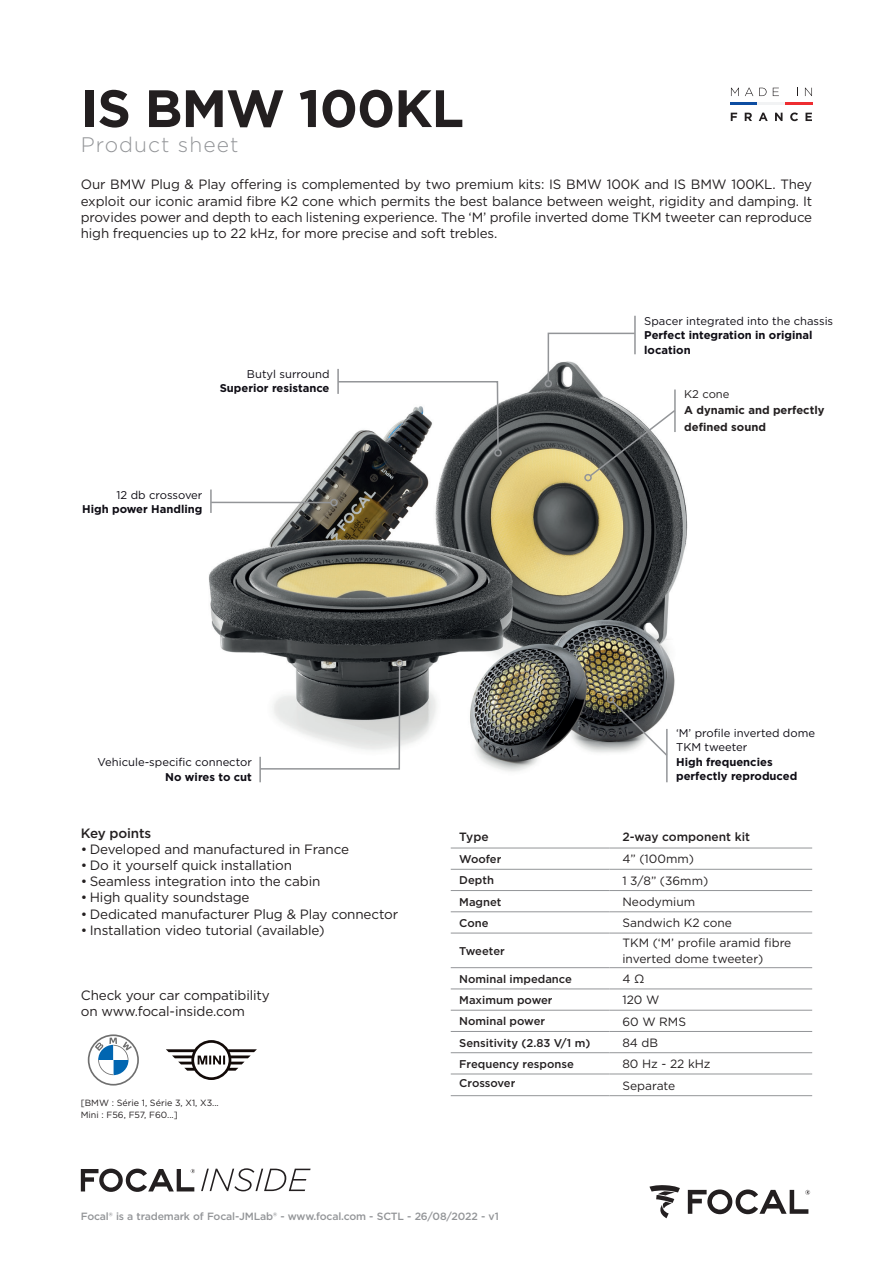
<style>
.page{position:relative;width:893px;height:1263px;background:#fff}
.page>*{position:absolute;margin:0;border:0;box-sizing:border-box;transform-origin:0 0}
.t1{font:700 52.5px "Gotham";letter-spacing:-.02em;color:#231f20}
.t2{font:300 21px "Gotham";letter-spacing:.05em;color:#939598}
.t3{font:13.5px/16.2px "Gotham";letter-spacing:-.01em;color:#231f20;text-align:justify}
.t4{font:500 13.5px "Gotham";letter-spacing:-.01em;color:#231f20}
.t5{font:12px/16.5px "Gotham";color:#231f20}
.t6{font:500 12px "Gotham";color:#231f20}
.t7{font:700 11.25px/14.4px "Gotham";color:#0e0c14}
.t8{font:500 11.25px "Gotham";color:#231f20}
.t9{font:11.25px/14.4px "Gotham";color:#0e0c14}
.t10{font:700 11.25px "Gotham";color:#231f20}
.t11{font:11.25px "Gotham";color:#231f20}
.Normal_e{font:500 10.5px "Gotham";letter-spacing:-.015em;color:#939598}
.t12{font:9px "Gotham";color:#231f20}
</style>
<div class="page">
<img style="left:208px;top:374px;width:480px;height:409px">
<svg style="left:547px;top:332px;width:89px;height:50px"></svg>
<div style="left:545px;top:380px;width:7px;height:7px;border:2px solid #939598;border-radius:50%"></div>
<hr style="left:634px;top:316px;width:2px;height:38px;background:#939598">
<svg style="left:337px;top:380px;width:162px;height:71px"></svg>
<div style="left:494px;top:449px;width:8px;height:8px;border:2px solid #939598;border-radius:50%"></div>
<hr style="left:337px;top:369px;width:2px;height:25px;background:#939598">
<svg style="left:611px;top:699px;width:58px;height:58px"></svg>
<div style="left:607px;top:696px;width:7px;height:7px;border:2px solid #939598;border-radius:50%"></div>
<hr style="left:666px;top:729px;width:2px;height:53px;background:#939598">
<svg style="left:588px;top:408px;width:89px;height:70px"></svg>
<div style="left:584px;top:474px;width:8px;height:7px;border:2px solid #939598;border-radius:50%"></div>
<hr style="left:674px;top:389px;width:2px;height:43px;background:#939598">
<svg style="left:166px;top:1040px;width:91px;height:40px"></svg>
<svg style="left:649px;top:1185px;width:31px;height:33px"></svg>
<svg style="left:688px;top:1189px;width:122px;height:25px"></svg>
<svg style="left:201px;top:1168px;width:110px;height:23px"></svg>
<svg style="left:81px;top:1168px;width:114px;height:24px"></svg>
<svg style="left:451px;top:847px;width:361px;height:227px"></svg>
<hr style="left:451px;top:848px;width:159px;height:1px;background:#939598">
<hr style="left:610px;top:848px;width:202px;height:1px;background:#939598">
<hr style="left:451px;top:869px;width:159px;height:1px;background:#939598">
<hr style="left:610px;top:869px;width:202px;height:1px;background:#939598">
<hr style="left:451px;top:890px;width:159px;height:1px;background:#939598">
<hr style="left:610px;top:890px;width:202px;height:1px;background:#939598">
<hr style="left:451px;top:911px;width:159px;height:1px;background:#939598">
<hr style="left:610px;top:911px;width:202px;height:1px;background:#939598">
<hr style="left:451px;top:933px;width:159px;height:1px;background:#939598">
<hr style="left:610px;top:933px;width:202px;height:1px;background:#939598">
<hr style="left:451px;top:967px;width:159px;height:1px;background:#939598">
<hr style="left:610px;top:967px;width:202px;height:1px;background:#939598">
<hr style="left:451px;top:989px;width:159px;height:1px;background:#939598">
<hr style="left:610px;top:989px;width:202px;height:1px;background:#939598">
<hr style="left:451px;top:1010px;width:159px;height:1px;background:#939598">
<hr style="left:610px;top:1010px;width:202px;height:1px;background:#939598">
<hr style="left:451px;top:1031px;width:159px;height:1px;background:#939598">
<hr style="left:610px;top:1031px;width:202px;height:1px;background:#939598">
<hr style="left:451px;top:1052px;width:159px;height:1px;background:#939598">
<hr style="left:610px;top:1052px;width:202px;height:1px;background:#939598">
<hr style="left:451px;top:1074px;width:159px;height:1px;background:#939598">
<hr style="left:610px;top:1074px;width:202px;height:1px;background:#939598">
<hr style="left:451px;top:1095px;width:159px;height:1px;background:#939598">
<hr style="left:610px;top:1095px;width:202px;height:1px;background:#939598">
<svg style="left:259px;top:665px;width:142px;height:105px"></svg>
<div style="left:396px;top:659px;width:7px;height:8px;border:2px solid #939598;border-radius:50%"></div>
<hr style="left:259px;top:757px;width:2px;height:25px;background:#939598">
<svg style="left:88px;top:1034px;width:51px;height:51px"></svg>
<svg style="left:731px;top:88px;width:8px;height:8px"></svg>
<svg style="left:745px;top:88px;width:8px;height:8px"></svg>
<svg style="left:759px;top:88px;width:8px;height:8px"></svg>
<svg style="left:773px;top:88px;width:6px;height:8px"></svg>
<svg style="left:805px;top:88px;width:7px;height:8px"></svg>
<svg style="left:731px;top:113px;width:6px;height:8px"></svg>
<svg style="left:745px;top:113px;width:7px;height:8px"></svg>
<svg style="left:759px;top:113px;width:9px;height:8px"></svg>
<svg style="left:775px;top:113px;width:7px;height:8px"></svg>
<svg style="left:790px;top:113px;width:8px;height:8px"></svg>
<svg style="left:805px;top:113px;width:7px;height:8px"></svg>
<hr style="left:731px;top:102px;width:27px;height:3px;background:#0d4da1">
<hr style="left:785px;top:102px;width:27px;height:3px;background:#ee2d31">
<hr style="left:758px;top:102px;width:27px;height:3px;background:#f2f3f4">
<hr style="left:211px;top:502px;width:120px;height:1px;background:#939598">
<div style="left:330px;top:499px;width:8px;height:7px;border:2px solid #939598;border-radius:50%"></div>
<hr style="left:210px;top:489px;width:2px;height:24px;background:#939598">
<p class="t1" style="left:81px;top:74px;width:385px">IS BMW 100KL</p>
<p class="t2" style="left:81px;top:132px;width:159px">Product sheet</p>
<p class="t3" style="left:81px;top:176px;width:733px">Our BMW Plug &amp; Play offering is complemented by two premium kits: IS BMW 100K and IS BMW 100KL. They exploit our iconic aramid fibre K2 cone which permits the best balance between weight, rigidity and damping. It provides power and depth to each listening experience. The ‘M’ profile inverted dome TKM tweeter can reproduce high frequencies up to 22 kHz, for more precise and soft trebles.</p>
<p class="t9" style="left:247px;top:366px;width:84px">Butyl surround</p>
<p class="t7" style="left:220px;top:381px;width:111px">Superior resistance</p>
<p class="t9" style="left:117px;top:487px;width:87px">12 db crossover</p>
<p class="t7" style="left:82px;top:502px;width:122px">High power Handling</p>
<p class="t9" style="left:644px;top:313px;width:190px">Spacer integrated into the chassis</p>
<p class="t7" style="left:644px;top:328px;width:170px">Perfect integration in original location</p>
<p class="t11" style="left:684px;top:387px;width:47px">K2 cone</p>
<p class="t10" style="left:684px;top:403px;width:142px">A dynamic and perfectly</p>
<p class="t10" style="left:684px;top:419px;width:83px">defined sound</p>
<p class="t9" style="left:98px;top:755px;width:156px">Vehicule-specific connector</p>
<p class="t7" style="left:165px;top:769px;width:88px">No wires to cut</p>
<p class="t4" style="left:81px;top:824px;width:72px">Key points</p>
<p class="t3" style="left:81px;top:840px;width:270px">• Developed and manufactured in France</p>
<p class="t3" style="left:81px;top:857px;width:213px">• Do it yourself quick installation</p>
<p class="t3" style="left:81px;top:873px;width:241px">• Seamless integration into the cabin</p>
<p class="t3" style="left:81px;top:889px;width:170px">• High quality soundstage</p>
<p class="t3" style="left:81px;top:905px;width:319px">• Dedicated manufacturer Plug &amp; Play connector</p>
<p class="t3" style="left:81px;top:921px;width:245px">• Installation video tutorial (available)</p>
<p class="t3" style="left:81px;top:986px;width:191px">Check your car compatibility</p>
<p class="t3" style="left:81px;top:1002px;width:165px">on www.focal-inside.com</p>
<p class="t12" style="left:81px;top:1097px;width:139px">[BMW : Série 1, Série 3, X1, X3...</p>
<p class="t12" style="left:81px;top:1109px;width:98px">Mini : F56, F57, F60...]</p>
<p class="t9" style="left:676px;top:725px;width:140px">‘M’ profile inverted dome<br>TKM tweeter</p>
<p class="t7" style="left:676px;top:754px;width:123px">High frequencies perfectly reproduced</p>
<p class="t6" style="left:459px;top:828px;width:31px">Type</p>
<p class="t6" style="left:622px;top:828px;width:129px">2-way component kit</p>
<p class="t8" style="left:459px;top:852px;width:44px">Woofer</p>
<p class="t5" style="left:622px;top:851px;width:73px">4” (100mm)</p>
<p class="t8" style="left:459px;top:873px;width:36px">Depth</p>
<p class="t5" style="left:622px;top:872px;width:87px">1 3/8” (36mm)</p>
<p class="t8" style="left:459px;top:894px;width:44px">Magnet</p>
<p class="t5" style="left:622px;top:893px;width:74px">Neodymium</p>
<p class="t8" style="left:459px;top:915px;width:31px">Cone</p>
<p class="t5" style="left:622px;top:914px;width:111px">Sandwich K2 cone</p>
<p class="t8" style="left:459px;top:943px;width:47px">Tweeter</p>
<p class="t5" style="left:622px;top:934px;width:170px">TKM (‘M’ profile aramid fibre inverted dome tweeter)</p>
<p class="t8" style="left:459px;top:971px;width:114px">Nominal impedance</p>
<p class="t5" style="left:622px;top:970px;width:24px">4 Ω</p>
<p class="t8" style="left:459px;top:993px;width:95px">Maximum power</p>
<p class="t5" style="left:622px;top:991px;width:38px">120 W</p>
<p class="t8" style="left:459px;top:1014px;width:87px">Nominal power</p>
<p class="t5" style="left:622px;top:1013px;width:65px">60 W RMS</p>
<p class="t8" style="left:459px;top:1035px;width:133px">Sensitivity (2.83 V/1 m)</p>
<p class="t5" style="left:622px;top:1034px;width:37px">84 dB</p>
<p class="t8" style="left:459px;top:1056px;width:116px">Frequency response</p>
<p class="t5" style="left:622px;top:1055px;width:90px">80 Hz - 22 kHz</p>
<p class="t8" style="left:459px;top:1076px;width:58px">Crossover</p>
<p class="t5" style="left:622px;top:1077px;width:54px">Separate</p>
<p class="Normal_e" style="left:81px;top:1210px;width:420px">Focal® is a trademark of Focal-JMLab® - www.focal.com - SCTL - 26/08/2022 - v1</p>
</div>
